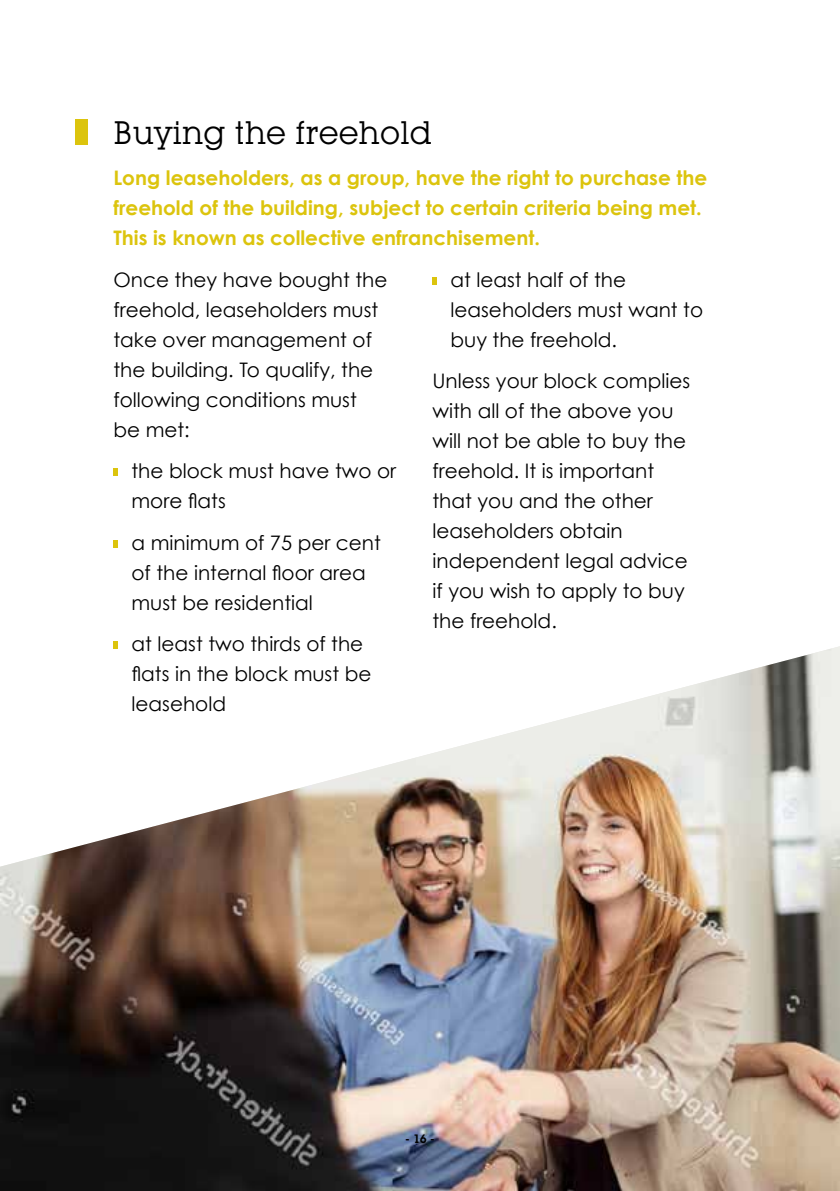
<style>
.page{position:relative;width:840px;height:1191px;background:#fff}
.page>*{position:absolute;margin:0;border:0;box-sizing:border-box;transform-origin:0 0}
.t1{font:32px "Lubalin Graph IT Cby BT";color:#000}
.t2{font:20px/30px "Century Gothic";color:#000}
.t3{font:700 20px/30px "Century Gothic";color:#dcc40d}
.t4{font:600 12px "Lubalin Graph IT Cby BT";color:#000}
</style>
<div class="page">
<img style="left:0;top:646px;width:839px;height:545px">
<svg style="left:113px;top:469px;width:4px;height:7px"></svg>
<svg style="left:113px;top:540px;width:4px;height:7px"></svg>
<svg style="left:113px;top:641px;width:4px;height:8px"></svg>
<svg style="left:432px;top:277px;width:4px;height:8px"></svg>
<div style="left:76px;top:120px;width:12px;height:25px;background:#dcc40d"></div>
<h1 class="t1" style="left:113px;top:113px;width:320px">Buying the freehold</h1>
<p class="t3" style="left:113px;top:163px;width:595px">Long leaseholders, as a group, have the right to purchase the freehold of the building, subject to certain criteria being met.<br>This is known as collective enfranchisement.</p>
<p class="t2" style="left:113px;top:264px;width:275px">Once they have bought the freehold, leaseholders must take over management of the building. To qualify, the following conditions must be met:</p>
<p class="t2" style="left:131px;top:455px;width:266px">the block must have two or more flats</p>
<p class="t2" style="left:131px;top:527px;width:251px">a minimum of 75 per cent of the internal floor area must be residential</p>
<p class="t2" style="left:131px;top:628px;width:241px">at least two thirds of the flats in the block must be leasehold</p>
<p class="t2" style="left:450px;top:264px;width:254px">at least half of the leaseholders must want to buy the freehold.</p>
<p class="t2" style="left:432px;top:365px;width:259px">Unless your block complies with all of the above you will not be able to buy the freehold. It is important that you and the other leaseholders obtain independent legal advice if you wish to apply to buy the freehold.</p>
<p class="t4" style="left:405px;top:1131px;width:31px">- 16 -</p>
</div>
